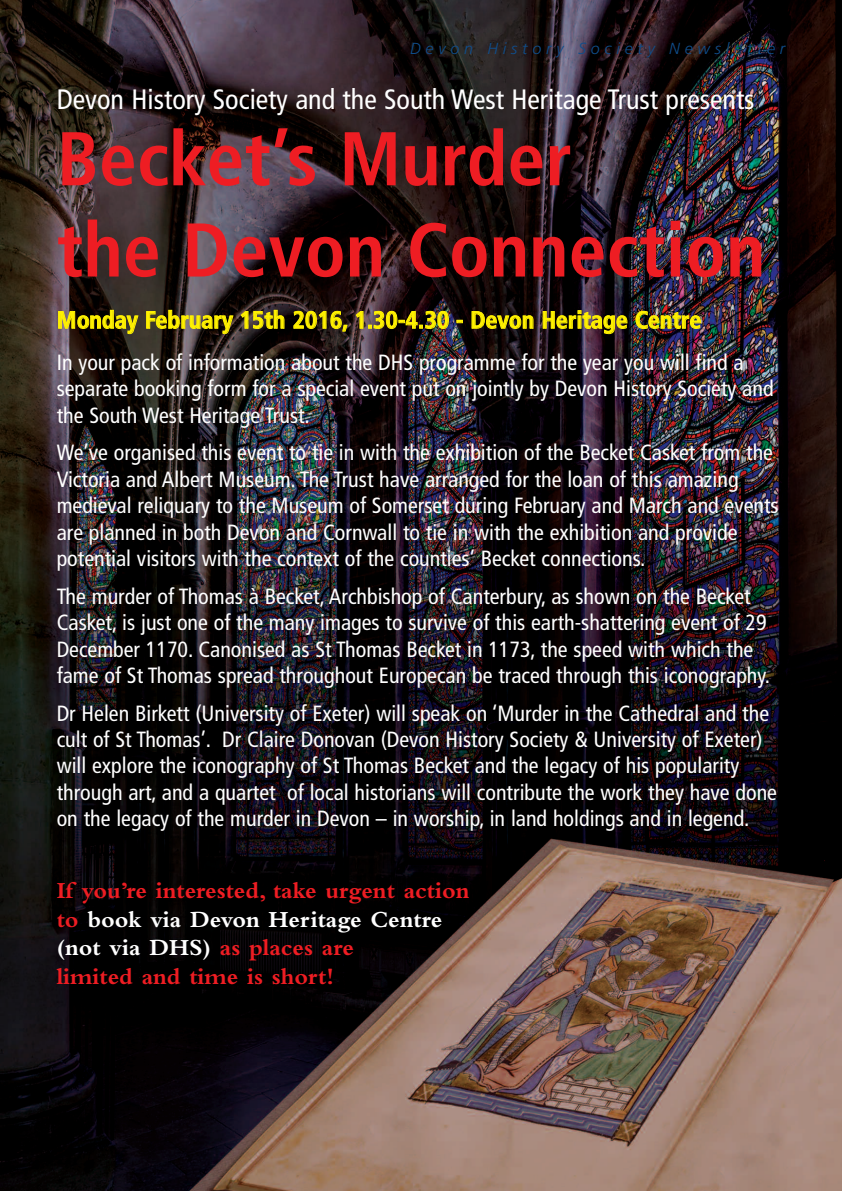
<style>
.page{position:relative;width:842px;height:1191px;background:#fff}
.page>*{position:absolute;margin:0;border:0;box-sizing:border-box;transform-origin:0 0}
.t1{font:700 condensed 76px/91.2px "Frutiger";color:#ee1d23}
.t2{font:condensed 28px "Frutiger";color:#fff}
.t3{font:700 24px/28.8px "Bembo NT";color:#ee1d23}
.t4{font:700 condensed 24px "Frutiger";color:#fff101}
.t5{font:condensed 22px/26.4px "Frutiger";color:#fff}
.t6{font:italic 300 16px "Frutiger";letter-spacing:.3em;color:#0f4e8c}
.s1{color:#fff}
</style>
<div class="page">
<img style="left:0;top:0;width:842px;height:1191px">
<p class="t6" style="left:410px;top:42px;width:377px">Devon History Society Newsletter</p>
<p class="t2" style="left:57px;top:88px;width:699px">Devon History Society and the South West Heritage Trust presents</p>
<h1 class="t1" style="left:57px;top:119px;width:710px">Becket’s Murder<br>the Devon Connection</h1>
<p class="t4" style="left:57px;top:310px;width:646px">Monday February 15th 2016, 1.30-4.30 - Devon Heritage Centre</p>
<p class="t5" style="left:57px;top:351px;width:718px">In your pack of information about the DHS programme for the year you will find a separate booking form for a special event put on jointly by Devon History Society and the South West Heritage Trust.</p>
<p class="t5" style="left:57px;top:441px;width:723px">We’ve organised this event to tie in with the exhibition of the Becket Casket from the Victoria and Albert Museum. The Trust have arranged for the loan of this amazing medieval reliquary to the Museum of Somerset during February and March and events are planned in both Devon and Cornwall to tie in with the exhibition and provide potential visitors with the context of the counties’ Becket connections.</p>
<p class="t5" style="left:57px;top:584px;width:715px">The murder of Thomas à Becket, Archbishop of Canterbury, as shown on the Becket Casket, is just one of the many images to survive of this earth-shattering event of 29<br>December 1170. Canonised as St Thomas Becket in 1173, the speed with which the fame of St Thomas spread throughout Europecan be traced through this iconography.</p>
<p class="t5" style="left:57px;top:701px;width:722px">Dr Helen Birkett (University of Exeter) will speak on ‘Murder in the Cathedral and the cult of St Thomas’. Dr Claire Donovan (Devon History Society &amp; University of Exeter) will explore the iconography of St Thomas Becket and the legacy of his popularity through art, and a quartet of local historians will contribute the work they have done on the legacy of the murder in Devon – in worship, in land holdings and in legend.</p>
<p class="t3" style="left:57px;top:878px;width:414px">If you’re interested, take urgent action to <span class="s1">book via Devon Heritage Centre (not via DHS)</span> as places are<br>limited and time is short!</p>
</div>
